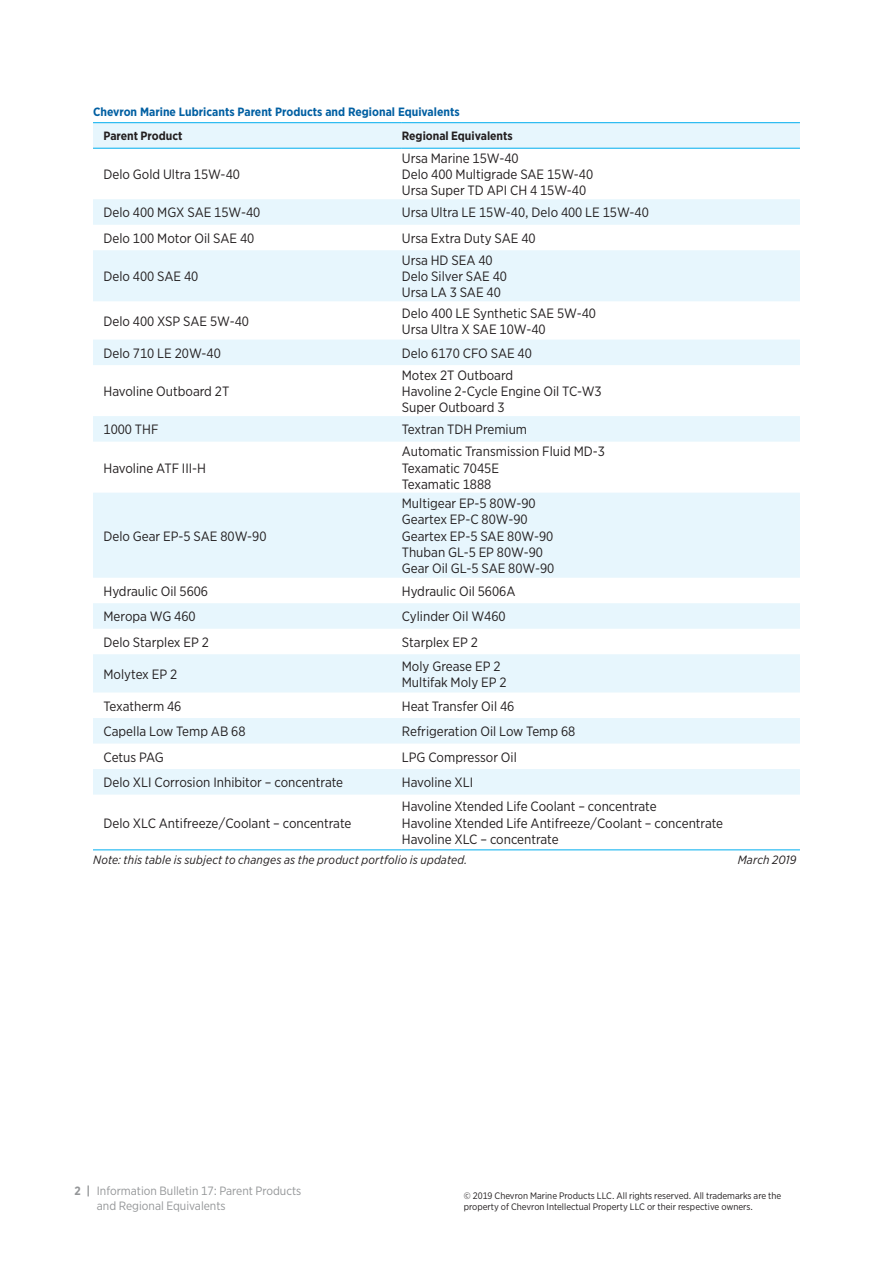
<style>
.page{position:relative;width:893px;height:1263px;background:#fff}
.page>*{position:absolute;margin:0;border:0;box-sizing:border-box;transform-origin:0 0}
.t1{font:13.5px/16.2px "Gotham Narrow";color:#231f20}
.t2{font:italic 12px "Gotham Narrow";letter-spacing:.015em;color:#231f20}
.t3{font:12px/15px "Gotham Narrow";color:#949698}
.t4{font:700 12px "Gotham Narrow";color:#005fa2}
.t5{font:700 12px "Gotham Narrow";color:#231f20}
.t6{font:9.3px/11.2px "Gotham Narrow";color:#231f20}
.s1{font-weight:700}
</style>
<div class="page">
<svg style="left:93px;top:123px;width:707px;height:671px;fill:#e7f6fd"></svg>
<hr style="left:93px;top:122px;width:309px;height:1px;background:#00aeef">
<hr style="left:402px;top:122px;width:398px;height:1px;background:#00aeef">
<hr style="left:93px;top:148px;width:309px;height:1px;background:#00aeef">
<hr style="left:402px;top:148px;width:398px;height:1px;background:#00aeef">
<hr style="left:93px;top:849px;width:309px;height:1px;background:#00aeef">
<hr style="left:402px;top:849px;width:398px;height:1px;background:#00aeef">
<p class="t4" style="left:93px;top:104px;width:368px">Chevron Marine Lubricants Parent Products and Regional Equivalents</p>
<p class="t5" style="left:104px;top:128px;width:80px">Parent Product</p>
<p class="t5" style="left:402px;top:128px;width:112px">Regional Equivalents</p>
<p class="t1" style="left:104px;top:166px;width:138px">Delo Gold Ultra 15W-40</p>
<p class="t1" style="left:402px;top:150px;width:193px">Ursa Marine 15W-40<br>Delo 400 Multigrade SAE 15W-40<br>Ursa Super TD API CH 4 15W-40</p>
<p class="t1" style="left:104px;top:204px;width:158px">Delo 400 MGX SAE 15W-40</p>
<p class="t1" style="left:402px;top:204px;width:249px">Ursa Ultra LE 15W-40, Delo 400 LE 15W-40</p>
<p class="t1" style="left:104px;top:230px;width:152px">Delo 100 Motor Oil SAE 40</p>
<p class="t1" style="left:402px;top:230px;width:135px">Ursa Extra Duty SAE 40</p>
<p class="t1" style="left:104px;top:268px;width:96px">Delo 400 SAE 40</p>
<p class="t1" style="left:402px;top:252px;width:107px">Ursa HD SEA 40<br>Delo Silver SAE 40<br>Ursa LA 3 SAE 40</p>
<p class="t1" style="left:104px;top:313px;width:147px">Delo 400 XSP SAE 5W-40</p>
<p class="t1" style="left:402px;top:305px;width:196px">Delo 400 LE Synthetic SAE 5W-40<br>Ursa Ultra X SAE 10W-40</p>
<p class="t1" style="left:104px;top:345px;width:119px">Delo 710 LE 20W-40</p>
<p class="t1" style="left:402px;top:345px;width:132px">Delo 6170 CFO SAE 40</p>
<p class="t1" style="left:104px;top:383px;width:127px">Havoline Outboard 2T</p>
<p class="t1" style="left:402px;top:367px;width:201px">Motex 2T Outboard<br>Havoline 2-Cycle Engine Oil TC-W3<br>Super Outboard 3</p>
<p class="t1" style="left:104px;top:421px;width:57px">1000 THF</p>
<p class="t1" style="left:402px;top:421px;width:127px">Textran TDH Premium</p>
<p class="t1" style="left:104px;top:459px;width:104px">Havoline ATF III-H</p>
<p class="t1" style="left:402px;top:443px;width:205px">Automatic Transmission Fluid MD-3<br>Texamatic 7045E<br>Texamatic 1888</p>
<p class="t1" style="left:104px;top:527px;width:165px">Delo Gear EP-5 SAE 80W-90</p>
<p class="t1" style="left:402px;top:495px;width:154px">Multigear EP-5 80W-90<br>Geartex EP-C 80W-90<br>Geartex EP-5 SAE 80W-90<br>Thuban GL-5 EP 80W-90<br>Gear Oil GL-5 SAE 80W-90</p>
<p class="t1" style="left:104px;top:583px;width:106px">Hydraulic Oil 5606</p>
<p class="t1" style="left:402px;top:583px;width:115px">Hydraulic Oil 5606A</p>
<p class="t1" style="left:104px;top:608px;width:94px">Meropa WG 460</p>
<p class="t1" style="left:402px;top:608px;width:105px">Cylinder Oil W460</p>
<p class="t1" style="left:104px;top:634px;width:107px">Delo Starplex EP 2</p>
<p class="t1" style="left:402px;top:634px;width:77px">Starplex EP 2</p>
<p class="t1" style="left:104px;top:666px;width:75px">Molytex EP 2</p>
<p class="t1" style="left:402px;top:658px;width:106px">Moly Grease EP 2<br>Multifak Moly EP 2</p>
<p class="t1" style="left:104px;top:697px;width:79px">Texatherm 46</p>
<p class="t1" style="left:402px;top:697px;width:114px">Heat Transfer Oil 46</p>
<p class="t1" style="left:104px;top:723px;width:144px">Capella Low Temp AB 68</p>
<p class="t1" style="left:402px;top:723px;width:175px">Refrigeration Oil Low Temp 68</p>
<p class="t1" style="left:104px;top:749px;width:62px">Cetus PAG</p>
<p class="t1" style="left:402px;top:749px;width:117px">LPG Compressor Oil</p>
<p class="t1" style="left:104px;top:774px;width:241px">Delo XLI Corrosion Inhibitor – concentrate</p>
<p class="t1" style="left:402px;top:774px;width:73px">Havoline XLI</p>
<p class="t1" style="left:104px;top:814px;width:249px">Delo XLC Antifreeze/Coolant – concentrate</p>
<p class="t1" style="left:402px;top:798px;width:323px">Havoline Xtended Life Coolant – concentrate<br>Havoline Xtended Life Antifreeze/Coolant – concentrate<br>Havoline XLC – concentrate</p>
<p class="t2" style="left:93px;top:852px;width:376px">Note: this table is subject to changes as the product portfolio is updated.</p>
<p class="t2" style="left:738px;top:852px;width:60px">March 2019</p>
<p class="t3" style="left:97px;top:1183px;width:206px;text-indent:-22px"><span class="s1">2 |</span> Information Bulletin 17: Parent Products and Regional Equivalents</p>
<p class="t6" style="left:464px;top:1190px;width:319px">© 2019 Chevron Marine Products LLC. All rights reserved. All trademarks are the property of Chevron Intellectual Property LLC or their respective owners.</p>
</div>
